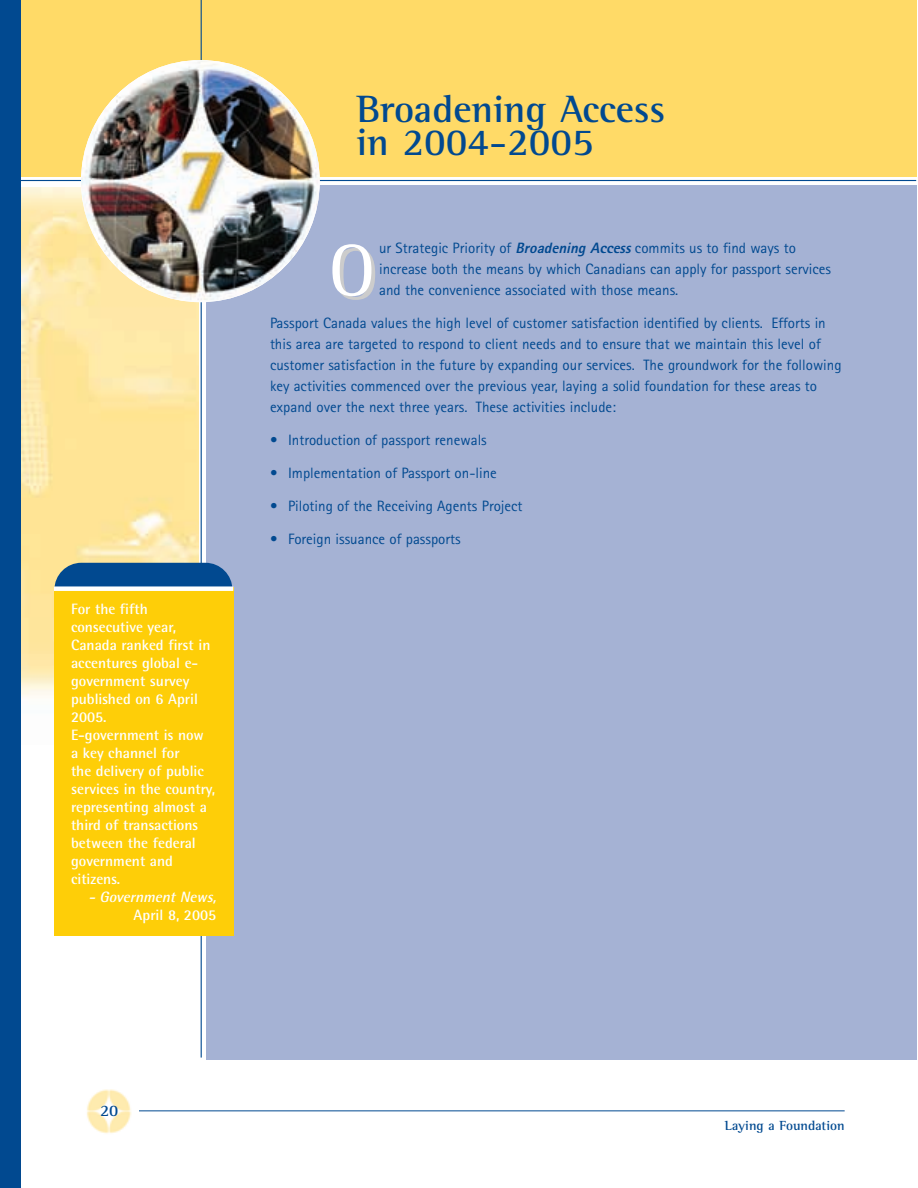
<style>
.page{position:relative;width:918px;height:1188px;background:#fff}
.page>*{position:absolute;margin:0;border:0;box-sizing:border-box;transform-origin:0 0}
.t1{font:74.7px "Rotis Semi Serif";color:#fff}
.t2{font:700 39px/33px "Rotis Semi Serif";color:#014990}
.t3{font:700 16.5px "Rotis Serif";color:#014990}
.t4{font:15px/21px "Rotis Sans Serif";color:#014990}
.t5{font:700 15px/18px "Rotis Semi Sans";color:#fff}
.t6{font:italic 700 15px "Rotis Semi Sans";color:#fff}
.t7{font:700 13.5px "Rotis Semi Serif";color:#014990}
.s1{font-weight:800;font-style:italic}
</style>
<div class="page">
<div style="left:8px;top:0;width:909px;height:176px;background:#ffda67"></div>
<hr style="left:8px;top:180px;width:908px;height:1px;background:#014990">
<div style="left:206px;top:185px;width:711px;height:875px;background:#a5b2d4"></div>
<img style="left:20px;top:187px;width:179px;height:557px">
<hr style="left:201px;top:0;width:1px;height:1058px;background:#014990">
<hr style="left:134px;top:1110px;width:711px;height:1px;background:#014990">
<img style="left:87px;top:1089px;width:51px;height:45px">
<div style="left:0;top:0;width:20px;height:1188px;background:#014990"></div>
<img style="left:81px;top:60px;width:239px;height:242px">
<div style="left:54px;top:563px;width:178px;height:304px;background:#014990;border-radius:27px"></div>
<div style="left:54px;top:587px;width:179px;height:349px;background:#fece08"></div>
<div style="left:54px;top:586px;width:179px;height:5px;background:#fff"></div>
<p class="t5" style="left:71px;top:601px;width:145px">For the fifth consecutive year,<br>Canada ranked first in accentures global e&shy;government survey published on 6 April<br>2005.<br>E-government is now<br>a key channel for<br>the delivery of public services in the country, representing almost a third of transactions between the federal government and citizens.</p>
<p class="t6" style="left:88px;top:892px;width:132px">- Government News,</p>
<p class="t5" style="left:134px;top:907px;width:84px">April 8, 2005</p>
<h2 class="t2" style="left:356px;top:96px;width:310px">Broadening Access in 2004-2005</h2>
<h1 class="t1" style="left:328px;top:245px;width:49px">O</h1>
<p class="t4" style="left:379px;top:239px;width:453px">ur Strategic Priority of <span class="s1">Broadening Access</span>commits us to find ways to increase both the means by which Canadians can apply for passport services and the convenience associated with those means.</p>
<p class="t4" style="left:270px;top:314px;width:573px">Passport Canada values the high level of customer satisfaction identified by clients. Efforts in this area are targeted to respond to client needs and to ensure that we maintain this level of customer satisfaction in the future by expanding our services. The groundwork for the following key activities commenced over the previous year, laying a solid foundation for these areas to expand over the next three years. These activities include:</p>
<p class="t4" style="left:270px;top:431px;width:218px">• Introduction of passport renewals</p>
<p class="t4" style="left:270px;top:464px;width:228px">• Implementation of Passport on-line</p>
<p class="t4" style="left:270px;top:497px;width:254px">• Piloting of the Receiving Agents Project</p>
<p class="t4" style="left:270px;top:530px;width:192px">• Foreign issuance of passports</p>
<p class="t3" style="left:100px;top:1105px;width:20px">20</p>
<p class="t7" style="left:725px;top:1121px;width:121px">Laying a Foundation</p>
</div>
